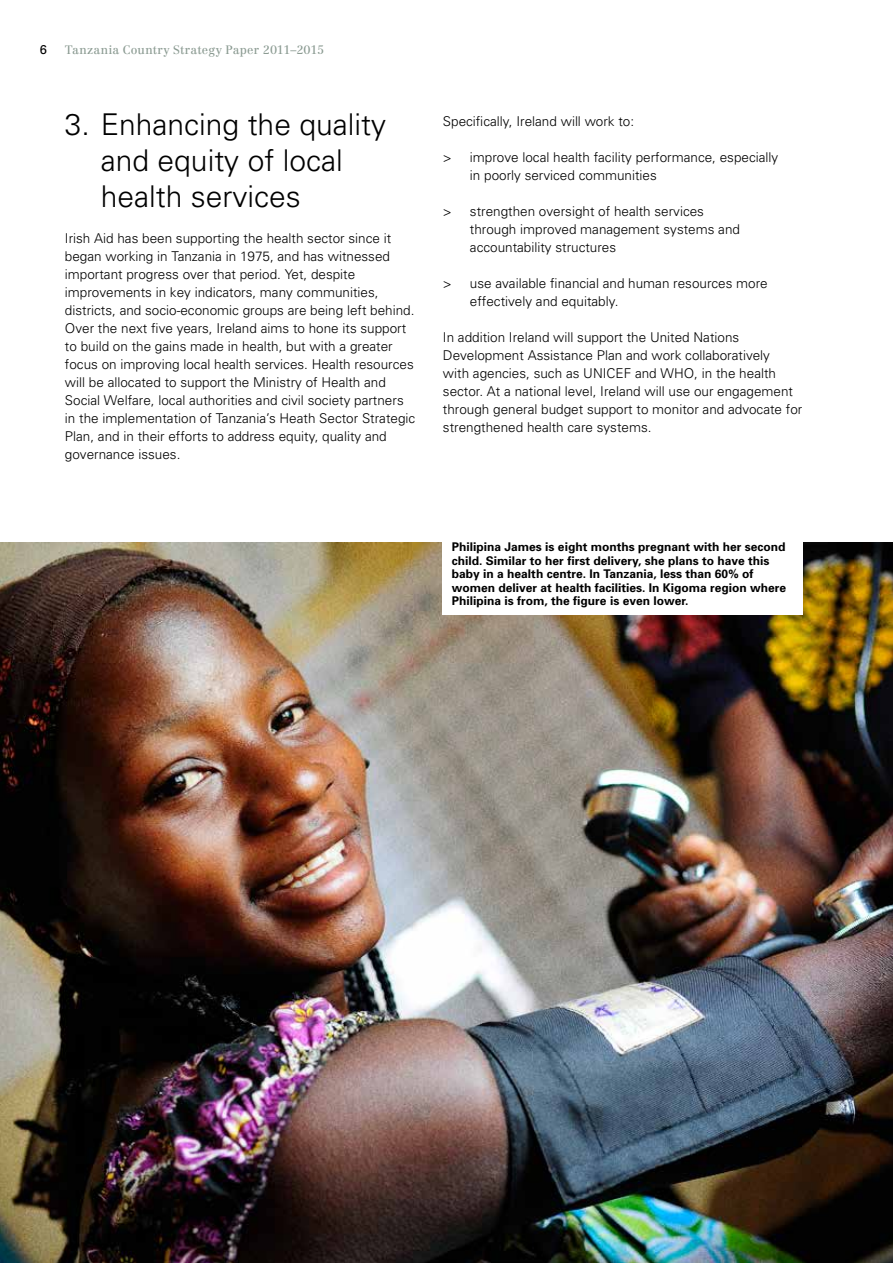
<style>
.page{position:relative;width:893px;height:1263px;background:#fff}
.page>*{position:absolute;margin:0;border:0;box-sizing:border-box;transform-origin:0 0}
.t1{font:300 30px/36px "Univers";color:#000}
.t2{font:300 13.5px/18px "Univers";color:#000}
.t3{font:12.75px "Univers";color:#000}
.t4{font:700 12px/13.5px "Univers";color:#000}
.t5{font:12px "Centennial LT Std";letter-spacing:.01em;color:#8b9b92}
</style>
<div class="page">
<img style="left:0;top:542px;width:893px;height:721px">
<div style="left:443px;top:533px;width:360px;height:81px;background:#fff"></div>
<p class="t3" style="left:40px;top:42px;width:9px">6</p>
<p class="t5" style="left:65px;top:43px;width:261px">Tanzania Country Strategy Paper 2011–2015</p>
<h1 class="t1" style="left:101px;top:106px;width:287px;text-indent:-36px">3. Enhancing the quality and equity of local health services</h1>
<p class="t2" style="left:65px;top:229px;width:352px">Irish Aid has been supporting the health sector since it began working in Tanzania in 1975, and has witnessed important progress over that period. Yet, despite improvements in key indicators, many communities, districts, and socio-economic groups are being left behind.<br>Over the next five years, Ireland aims to hone its support to build on the gains made in health, but with a greater focus on improving local health services. Health resources will be allocated to support the Ministry of Health and Social Welfare, local authorities and civil society partners in the implementation of Tanzania’s Heath Sector Strategic Plan, and in their efforts to address equity, quality and governance issues.</p>
<p class="t2" style="left:443px;top:112px;width:193px">Specifically, Ireland will work to:</p>
<p class="t2" style="left:470px;top:148px;width:310px;text-indent:-27px">&gt; improve local health facility performance, especially in poorly serviced communities</p>
<p class="t2" style="left:470px;top:202px;width:272px;text-indent:-27px">&gt; strengthen oversight of health services through improved management systems and accountability structures</p>
<p class="t2" style="left:470px;top:274px;width:299px;text-indent:-27px">&gt; use available financial and human resources more effectively and equitably.</p>
<p class="t2" style="left:443px;top:328px;width:361px">In addition Ireland will support the United Nations Development Assistance Plan and work collaboratively<br>with agencies, such as UNICEF and WHO, in the health sector. At a national level, Ireland will use our engagement through general budget support to monitor and advocate for strengthened health care systems.</p>
<p class="t4" style="left:452px;top:540px;width:336px">Philipina James is eight months pregnant with her second child. Similar to her first delivery, she plans to have this baby in a health centre. In Tanzania, less than 60% of women deliver at health facilities. In Kigoma region where Philipina is from, the figure is even lower.</p>
</div>
